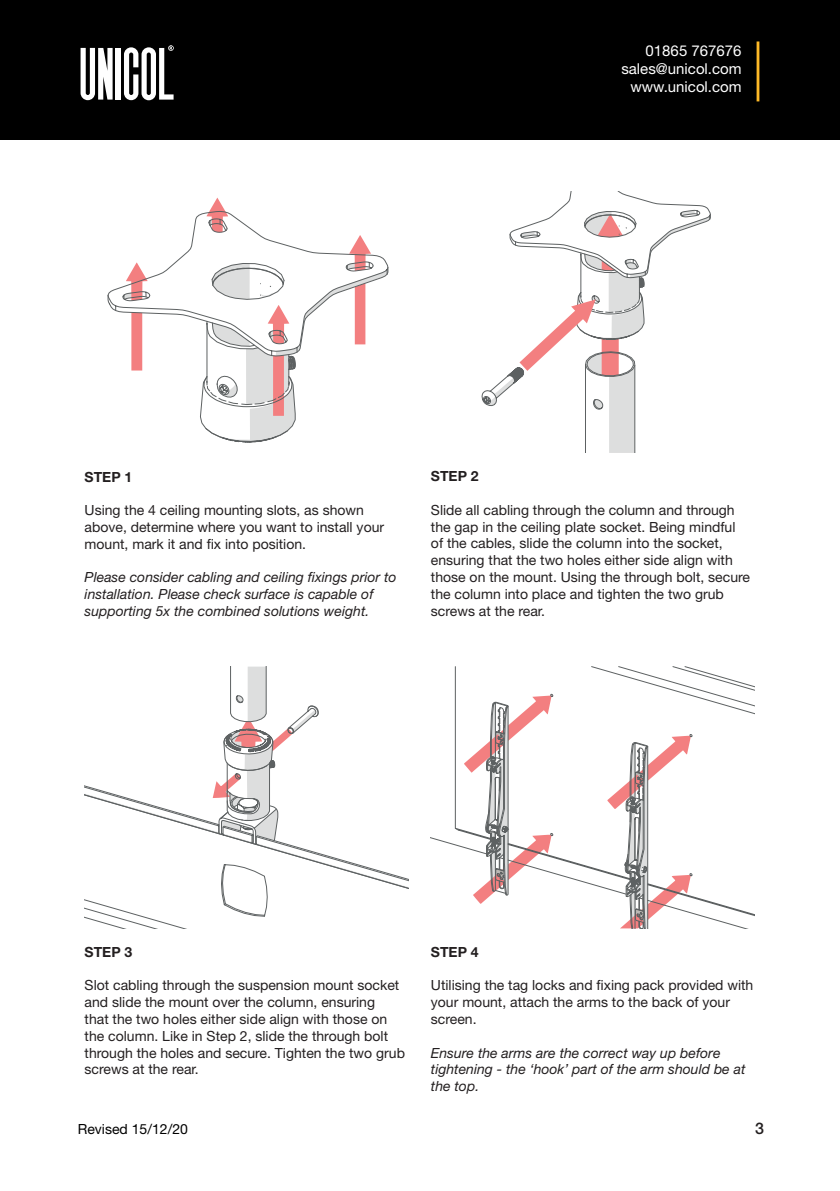
<style>
.page{position:relative;width:840px;height:1191px;background:#fff}
.page>*{position:absolute;margin:0;border:0;box-sizing:border-box;transform-origin:0 0}
.t1{font:500 16px "Helvetica Neue";color:#231f20}
.t2{font:15px/18px "Helvetica Neue";color:#fff;text-align:right}
.t3{font:14px/16.8px "Helvetica Neue";color:#231f20}
.t4{font:italic 14px/16.8px "Helvetica Neue";color:#231f20}
.t5{font:700 14px "Helvetica Neue";color:#231f20}
.t6{font:14px "Helvetica Neue";color:#000}
</style>
<div class="page">
<div style="left:0;top:0;width:839px;height:140px;background:#000"></div>
<svg style="left:124px;top:45px;width:49px;height:55px"></svg>
<div style="left:116px;top:48px;width:5px;height:52px;background:#fff"></div>
<svg style="left:80px;top:48px;width:32px;height:52px"></svg>
<hr style="left:756px;top:41px;width:3px;height:60px;background:#fdb927">
<svg style="left:430px;top:666px;width:324px;height:180px"></svg>
<svg style="left:456px;top:694px;width:298px;height:234px"></svg>
<svg style="left:107px;top:198px;width:189px;height:244px"></svg>
<svg style="left:108px;top:211px;width:280px;height:145px"></svg>
<svg style="left:481px;top:191px;width:229px;height:262px"></svg>
<svg style="left:85px;top:785px;width:323px;height:143px"></svg>
<svg style="left:211px;top:666px;width:107px;height:179px"></svg>
<p class="t2" style="left:621px;top:42px;width:122px">01865 767676 sales@unicol.com www.unicol.com</p>
<p class="t5" style="left:85px;top:468px;width:49px">STEP 1</p>
<p class="t3" style="left:85px;top:502px;width:301px">Using the 4 ceiling mounting slots, as shown above, determine where you want to install your mount, mark it and fix into position.</p>
<p class="t4" style="left:85px;top:569px;width:313px">Please consider cabling and ceiling fixings prior to installation. Please check surface is capable of supporting 5x the combined solutions weight.</p>
<p class="t5" style="left:430px;top:467px;width:49px">STEP 2</p>
<p class="t3" style="left:430px;top:501px;width:320px">Slide all cabling through the column and through the gap in the ceiling plate socket. Being mindful of the cables, slide the column into the socket, ensuring that the two holes either side align with those on the mount. Using the through bolt, secure the column into place and tighten the two grub screws at the rear.</p>
<p class="t5" style="left:85px;top:943px;width:49px">STEP 3</p>
<p class="t3" style="left:85px;top:977px;width:322px">Slot cabling through the suspension mount socket and slide the mount over the column, ensuring<br>that the two holes either side align with those on the column. Like in Step 2, slide the through bolt through the holes and secure. Tighten the two grub screws at the rear.</p>
<p class="t5" style="left:430px;top:943px;width:49px">STEP 4</p>
<p class="t3" style="left:430px;top:976px;width:324px">Utilising the tag locks and fixing pack provided with your mount, attach the arms to the back of your screen.</p>
<p class="t4" style="left:430px;top:1044px;width:316px">Ensure the arms are the correct way up before tightening - the ‘hook’ part of the arm should be at the top.</p>
<p class="t6" style="left:78px;top:1120px;width:111px">Revised 15/12/20</p>
<p class="t1" style="left:754px;top:1118px;width:10px">3</p>
</div>
